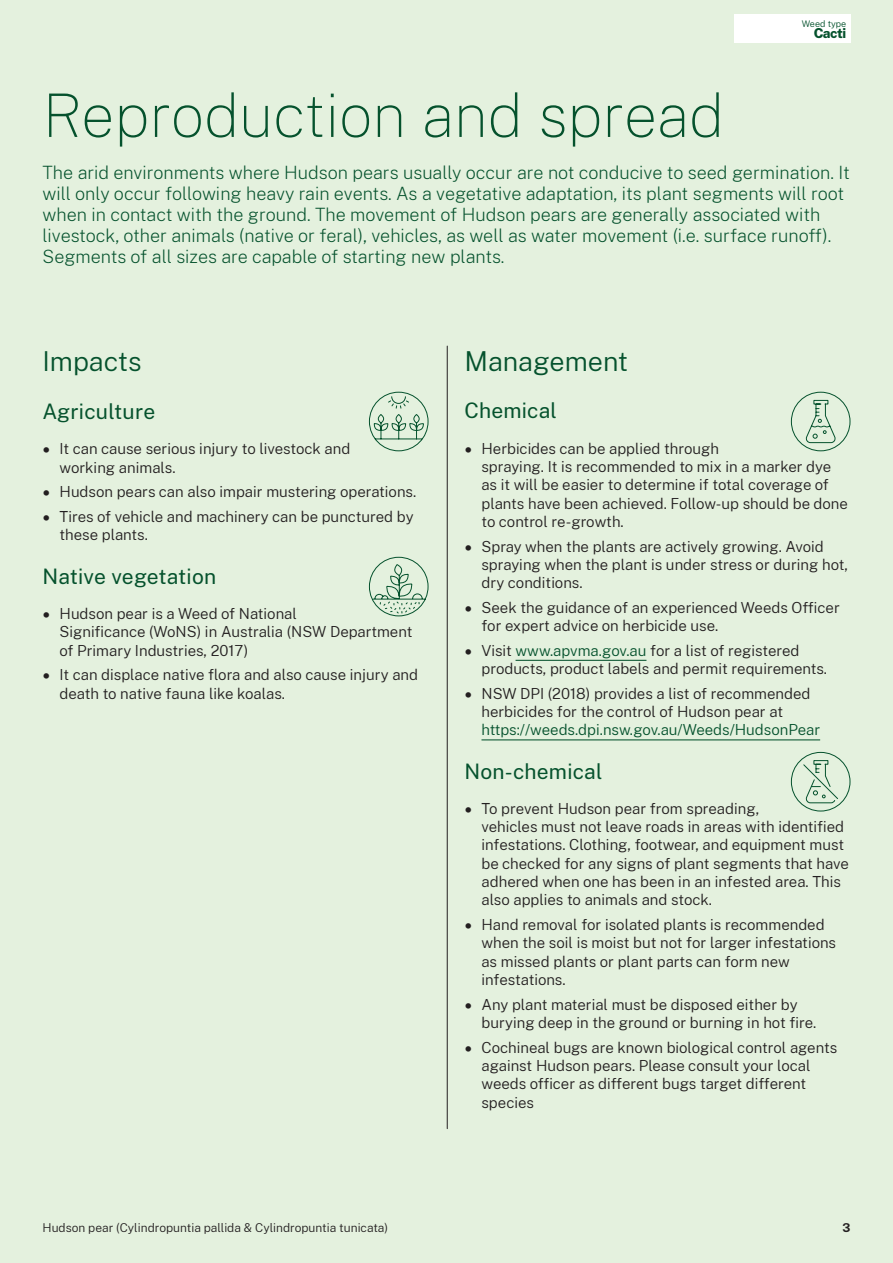
<style>
.page{position:relative;width:893px;height:1263px;background:#e4f1de}
.page>*{position:absolute;margin:0;border:0;box-sizing:border-box;transform-origin:0 0}
.H1{font:100 60px "Public Sans";color:#05522d}
.H2{font:300 27px "Public Sans";color:#05522d}
.H3{font:21px "Public Sans";letter-spacing:.01em;color:#05522d}
.Intro{font:200 18px/21px "Public Sans";color:#05522d}
.t1{font:300 15px/18.3px "Public Sans";color:#231f20}
.Body{font:800 13.5px "Public Sans";letter-spacing:-.035em;color:#05522d}
.t2{font:300 12px "Public Sans";color:#231f20}
.t3{font:700 12px "Public Sans";color:#231f20}
.Small_Print{font:300 9px "Public Sans";color:#05522d}
.s1{font-family:"Nunito Sans"}
.s2{color:#05522d}
</style>
<div class="page">
<hr style="left:447px;top:346px;width:1px;height:783px;background:#231f20">
<svg style="left:368px;top:391px;width:61px;height:61px"></svg>
<svg style="left:368px;top:556px;width:61px;height:61px"></svg>
<hr style="left:516px;top:660px;width:130px;height:1px;background:#05522d">
<hr style="left:481px;top:739px;width:339px;height:1px;background:#05522d">
<svg style="left:790px;top:391px;width:61px;height:61px"></svg>
<svg style="left:790px;top:751px;width:61px;height:61px"></svg>
<div style="left:733px;top:14px;width:117px;height:29px;background:#fff"></div>
<p class="Small_Print" style="left:802px;top:17px;width:46px">Weed type</p>
<p class="Body" style="left:814px;top:23px;width:34px">Cacti</p>
<h1 class="H1" style="left:43px;top:75px;width:683px">Reproduction and spread</h1>
<p class="Intro" style="left:43px;top:161px;width:809px">The arid environments where Hudson pears usually occur are not conducive to seed germination. It will only occur following heavy rain events. As a vegetative adaptation, its plant segments will root when in contact with the ground. The movement of Hudson pears are generally associated with livestock, other animals (native or feral), vehicles, as well as water movement (i.e. surface runoff).<br>Segments of all sizes are capable of starting new plants.</p>
<h2 class="H2" style="left:43px;top:342px;width:100px">Impacts</h2>
<h3 class="H3" style="left:43px;top:397px;width:114px">Agriculture</h3>
<p class="t1" style="left:60px;top:439px;width:292px;text-indent:-17px"><span class="s1">•</span> It can cause serious injury to livestock and working animals.</p>
<p class="t1" style="left:43px;top:482px;width:375px"><span class="s1">•</span> Hudson pears can also impair mustering operations.</p>
<p class="t1" style="left:60px;top:507px;width:356px;text-indent:-17px"><span class="s1">•</span> Tires of vehicle and machinery can be punctured by these plants.</p>
<h3 class="H3" style="left:43px;top:561px;width:175px">Native vegetation</h3>
<p class="t1" style="left:60px;top:604px;width:354px;text-indent:-17px"><span class="s1">•</span> Hudson pear is a Weed of National<br>Significance (WoNS) in Australia (NSW Department of Primary Industries, 2017)</p>
<p class="t1" style="left:60px;top:665px;width:360px;text-indent:-17px"><span class="s1">•</span> It can displace native flora and also cause injury and death to native fauna like koalas.</p>
<h2 class="H2" style="left:464px;top:342px;width:165px">Management</h2>
<h3 class="H3" style="left:464px;top:396px;width:94px">Chemical</h3>
<p class="t1" style="left:481px;top:438px;width:368px;text-indent:-17px"><span class="s1">•</span> Herbicides can be applied through<br>spraying. It is recommended to mix in a marker dye as it will be easier to determine if total coverage of plants have been achieved. Follow-up should be done to control re-growth.</p>
<p class="t1" style="left:481px;top:536px;width:368px;text-indent:-17px"><span class="s1">•</span> Spray when the plants are actively growing. Avoid spraying when the plant is under stress or during hot, dry conditions.</p>
<p class="t1" style="left:481px;top:598px;width:360px;text-indent:-17px"><span class="s1">•</span> Seek the guidance of an experienced Weeds Officer for expert advice on herbicide use.</p>
<p class="t1" style="left:481px;top:640px;width:347px;text-indent:-17px"><span class="s1">•</span> Visit <span class="s2">www.apvma.gov.au</span> for a list of registered products, product labels and permit requirements.</p>
<p class="t1" style="left:481px;top:683px;width:340px;text-indent:-17px"><span class="s1">•</span> NSW DPI (2018) provides a list of recommended herbicides for the control of Hudson pear at <span class="s2">https://weeds.dpi.nsw.gov.au/Weeds/HudsonPear</span></p>
<h3 class="H3" style="left:464px;top:756px;width:139px">Non-chemical</h3>
<p class="t1" style="left:481px;top:799px;width:369px;text-indent:-17px"><span class="s1">•</span> To prevent Hudson pear from spreading,<br>vehicles must not leave roads in areas with identified infestations. Clothing, footwear, and equipment must be checked for any signs of plant segments that have adhered when one has been in an infested area. This also applies to animals and stock.</p>
<p class="t1" style="left:481px;top:915px;width:356px;text-indent:-17px"><span class="s1">•</span> Hand removal for isolated plants is recommended when the soil is moist but not for larger infestations as missed plants or plant parts can form new infestations.</p>
<p class="t1" style="left:481px;top:994px;width:336px;text-indent:-17px"><span class="s1">•</span> Any plant material must be disposed either by burying deep in the ground or burning in hot fire.</p>
<p class="t1" style="left:481px;top:1037px;width:357px;text-indent:-17px"><span class="s1">•</span> Cochineal bugs are known biological control agents against Hudson pears. Please consult your local weeds officer as different bugs target different species</p>
<p class="t2" style="left:43px;top:1219px;width:347px">Hudson pear (Cylindropuntia pallida &amp; Cylindropuntia tunicata)</p>
<p class="t3" style="left:842px;top:1219px;width:9px">3</p>
</div>
